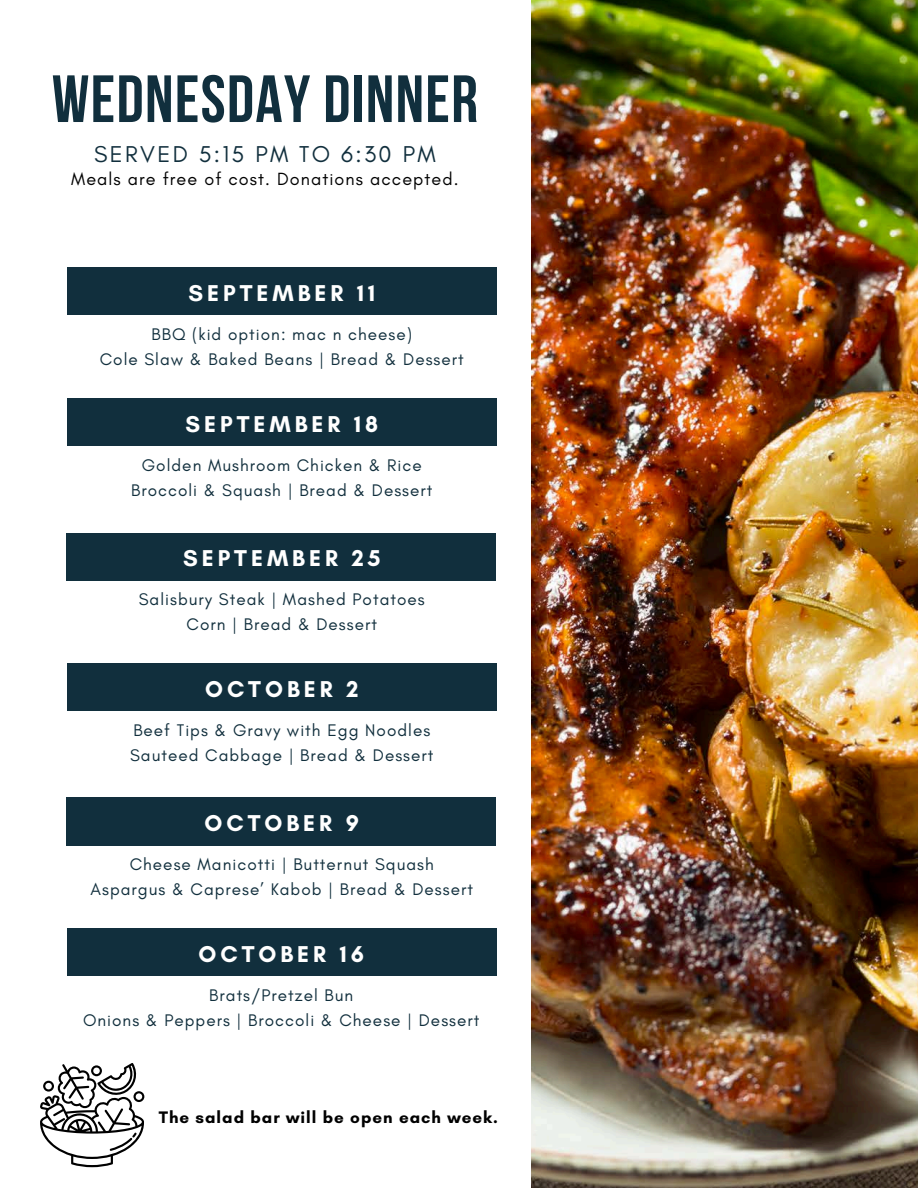
<style>
.page{position:relative;width:918px;height:1188px;background:#fff}
.page>*{position:absolute;margin:0;border:0;box-sizing:border-box;transform-origin:0 0}
.t1{font:700 66.6px "Bebas Neue";letter-spacing:.02em;color:#112f3d}
.t2{font:700 23.4px "Glacial Indifference";letter-spacing:.17em;color:#fff}
.t3{font:23.4px "Glacial Indifference";letter-spacing:.1em;color:#112f3d}
.t4{font:18px "Glacial Indifference";letter-spacing:.06em;color:#000}
.t5{font:17.1px "Glacial Indifference";letter-spacing:.06em;color:#112f3d}
.t6{font:700 16.95px "Glacial Indifference";letter-spacing:.06em;color:#000}
</style>
<div class="page">
<img style="left:532px;top:0;width:386px;height:1188px">
<div style="left:66px;top:798px;width:430px;height:47px;background:#112f3d"></div>
<div style="left:67px;top:268px;width:430px;height:47px;background:#112f3d"></div>
<div style="left:67px;top:399px;width:430px;height:47px;background:#112f3d"></div>
<div style="left:66px;top:533px;width:430px;height:47px;background:#112f3d"></div>
<div style="left:67px;top:664px;width:430px;height:47px;background:#112f3d"></div>
<svg style="left:40px;top:1063px;width:104px;height:104px"></svg>
<div style="left:67px;top:929px;width:430px;height:47px;background:#112f3d"></div>
<p class="t1" style="left:52px;top:72px;width:428px">WEDNESDAY DINNER</p>
<h2 class="t3" style="left:94px;top:140px;width:343px">SERVED 5:15 PM TO 6:30 PM</h2>
<p class="t4" style="left:71px;top:168px;width:389px">Meals are free of cost. Donations accepted.</p>
<h2 class="t2" style="left:189px;top:278px;width:188px">SEPTEMBER 11</h2>
<p class="t5" style="left:152px;top:324px;width:262px">BBQ (kid option: mac n cheese)</p>
<p class="t5" style="left:100px;top:348px;width:366px">Cole Slaw &amp; Baked Beans | Bread &amp; Dessert</p>
<p class="t2" style="left:186px;top:409px;width:194px">SEPTEMBER 18</p>
<h2 class="t5" style="left:142px;top:455px;width:282px">Golden Mushroom Chicken &amp; Rice</h2>
<p class="t5" style="left:131px;top:479px;width:303px">Broccoli &amp; Squash | Bread &amp; Dessert</p>
<p class="t2" style="left:183px;top:544px;width:199px">SEPTEMBER 25</p>
<p class="t5" style="left:139px;top:589px;width:288px">Salisbury Steak | Mashed Potatoes</p>
<h2 class="t5" style="left:187px;top:614px;width:192px">Corn | Bread &amp; Dessert</h2>
<p class="t2" style="left:205px;top:674px;width:155px">OCTOBER 2</p>
<p class="t5" style="left:133px;top:720px;width:298px">Beef Tips &amp; Gravy with Egg Noodles</p>
<p class="t5" style="left:130px;top:744px;width:305px">Sauteed Cabbage | Bread &amp; Dessert</p>
<p class="t2" style="left:204px;top:809px;width:156px">OCTOBER 9</p>
<p class="t5" style="left:130px;top:854px;width:306px">Cheese Manicotti | Butternut Squash</p>
<p class="t5" style="left:91px;top:878px;width:384px">Aspargus &amp; Caprese’ Kabob | Bread &amp; Dessert</p>
<h1 class="t2" style="left:198px;top:939px;width:167px">OCTOBER 16</h1>
<h3 class="t5" style="left:209px;top:985px;width:145px">Brats/Pretzel Bun</h3>
<p class="t5" style="left:83px;top:1009px;width:398px">Onions &amp; Peppers | Broccoli &amp; Cheese | Dessert</p>
<h2 class="t6" style="left:159px;top:1106px;width:341px">The salad bar will be open each week.</h2>
</div>
